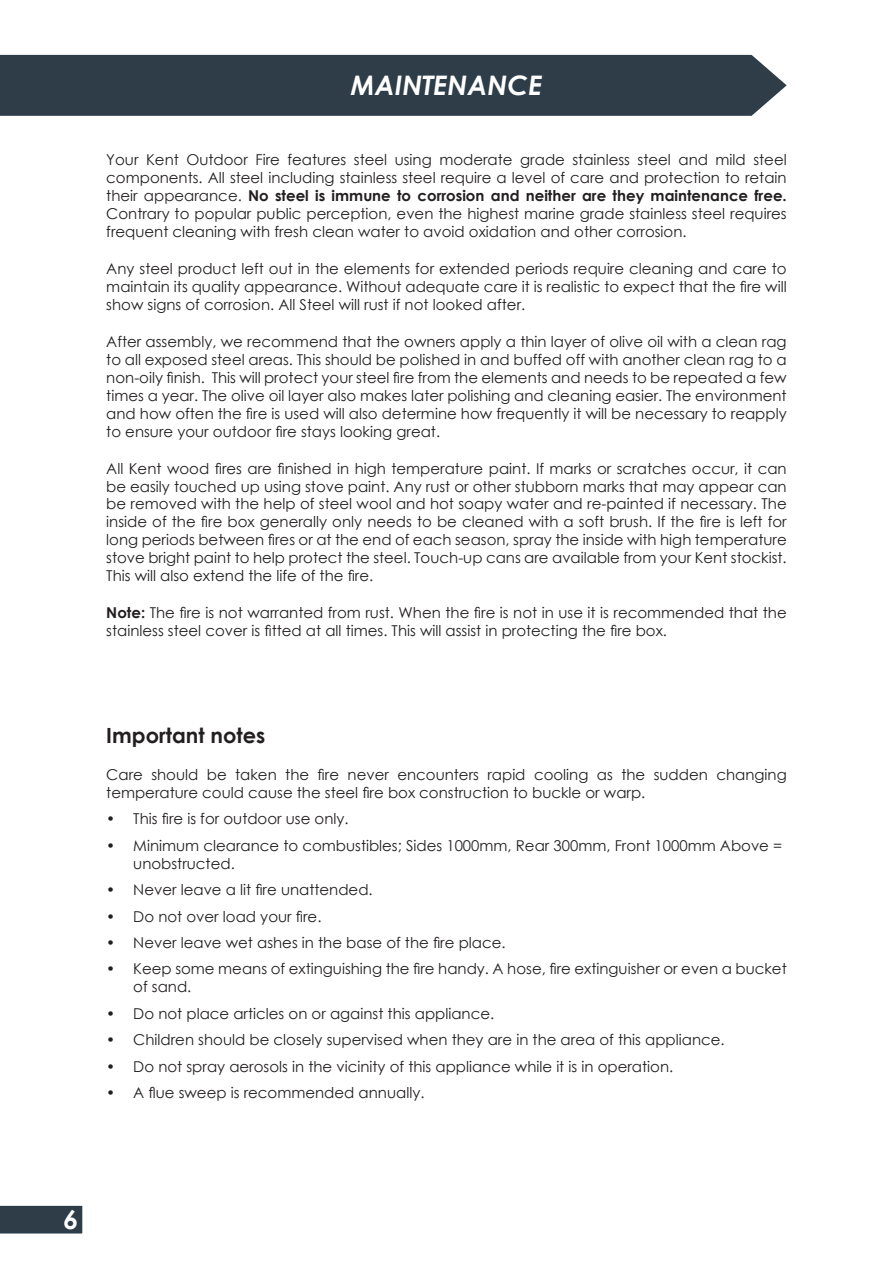
<style>
.page{position:relative;width:893px;height:1263px;background:#fff}
.page>*{position:absolute;margin:0;border:0;box-sizing:border-box;transform-origin:0 0}
.t1{font:italic 700 26.85px "Century Gothic";color:#fff}
.t2{font:italic 700 26.25px "Century Gothic";color:#fff}
.t3{font:700 21px "Century Gothic";color:#231f20}
.t4{font:15px/18px "Century Gothic";color:#231f20;text-align:justify}
.s1{font-weight:700}
</style>
<div class="page">
<div style="left:0;top:55px;width:787px;height:61px;background:#2e3d48"></div>
<svg style="left:0;top:1205px;width:83px;height:29px;background:#394751"></svg>
<h1 class="t1" style="left:351px;top:65px;width:193px">MAINTENANCE</h1>
<p class="t4" style="left:106px;top:151px;width:682px">Your Kent Outdoor Fire features steel using moderate grade stainless steel and mild steel components. All steel including stainless steel require a level of care and protection to retain their appearance. <span class="s1">No steel is immune to corrosion and neither are they maintenance free.<br></span>Contrary to popular public perception, even the highest marine grade stainless steel requires frequent cleaning with fresh clean water to avoid oxidation and other corrosion.</p>
<p class="t4" style="left:106px;top:259px;width:682px">Any steel product left out in the elements for extended periods require cleaning and care to maintain its quality appearance. Without adequate care it is realistic to expect that the fire will show signs of corrosion. All Steel will rust if not looked after.</p>
<p class="t4" style="left:106px;top:332px;width:682px">After assembly, we recommend that the owners apply a thin layer of olive oil with a clean rag to all exposed steel areas. This should be polished in and buffed off with another clean rag to a non-oily finish. This will protect your steel fire from the elements and needs to be repeated a few times a year. The olive oil layer also makes later polishing and cleaning easier. The environment and how often the fire is used will also determine how frequently it will be necessary to reapply to ensure your outdoor fire stays looking great.</p>
<p class="t4" style="left:106px;top:459px;width:682px">All Kent wood fires are finished in high temperature paint. If marks or scratches occur, it can be easily touched up using stove paint. Any rust or other stubborn marks that may appear can be removed with the help of steel wool and hot soapy water and re-painted if necessary. The inside of the fire box generally only needs to be cleaned with a soft brush. If the fire is left for long periods between fires or at the end of each season, spray the inside with high temperature stove bright paint to help protect the steel. Touch-up cans are available from your Kent stockist.<br>This will also extend the life of the fire.</p>
<p class="t4" style="left:106px;top:603px;width:682px"><span class="s1">Note:</span> The fire is not warranted from rust. When the fire is not in use it is recommended that the stainless steel cover is fitted at all times. This will assist in protecting the fire box.</p>
<h3 class="t3" style="left:106px;top:719px;width:161px">Important notes</h3>
<p class="t4" style="left:106px;top:765px;width:682px">Care should be taken the fire never encounters rapid cooling as the sudden changing temperature could cause the steel fire box construction to buckle or warp.</p>
<p class="t4" style="left:106px;top:809px;width:244px">• This fire is for outdoor use only.</p>
<p class="t4" style="left:133px;top:836px;width:650px;text-indent:-27px">• Minimum clearance to combustibles; Sides 1000mm, Rear 300mm, Front 1000mm Above = unobstructed.</p>
<p class="t4" style="left:106px;top:880px;width:268px">• Never leave a lit fire unattended.</p>
<p class="t4" style="left:106px;top:907px;width:217px">• Do not over load your fire.</p>
<p class="t4" style="left:106px;top:933px;width:401px">• Never leave wet ashes in the base of the fire place.</p>
<p class="t4" style="left:133px;top:960px;width:655px;text-indent:-27px">• Keep some means of extinguishing the fire handy. A hose, fire extinguisher or even a bucket of sand.</p>
<p class="t4" style="left:106px;top:1004px;width:389px">• Do not place articles on or against this appliance.</p>
<p class="t4" style="left:106px;top:1030px;width:620px">• Children should be closely supervised when they are in the area of this appliance.</p>
<p class="t4" style="left:106px;top:1057px;width:568px">• Do not spray aerosols in the vicinity of this appliance while it is in operation.</p>
<p class="t4" style="left:106px;top:1083px;width:320px">• A flue sweep is recommended annually.</p>
<h2 class="t2" style="left:64px;top:1199px;width:16px">6</h2>
</div>
